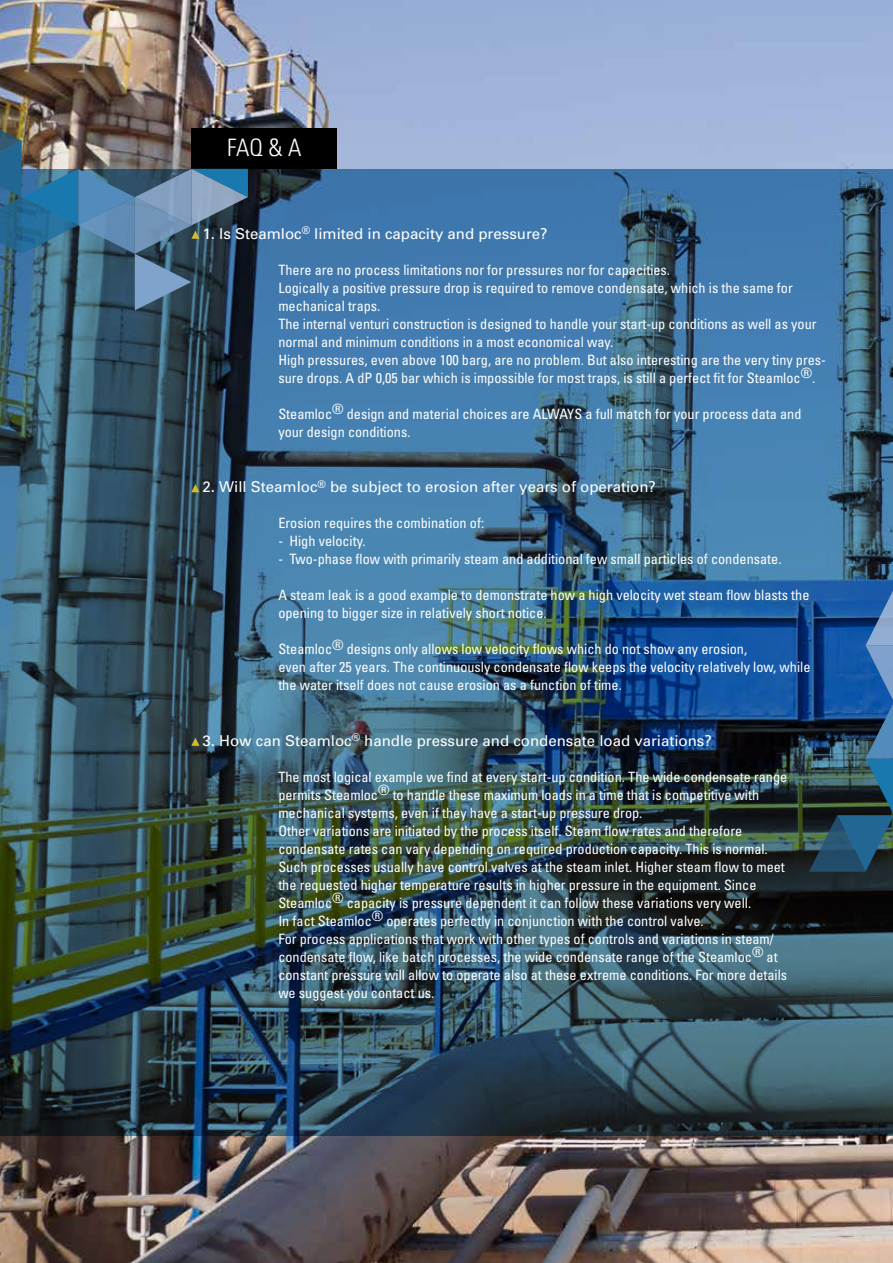
<style>
.page{position:relative;width:893px;height:1263px;background:#fff}
.page>*{position:absolute;margin:0;border:0;box-sizing:border-box;transform-origin:0 0}
.t1{font:300 condensed 24px "Univers";color:#fff}
.t2{font:15px "Univers";color:#fff}
.t3{font:condensed 14.25px/18px "Univers";color:#fff}
</style>
<div class="page">
<img style="left:0;top:0;width:893px;height:1263px">
<img style="left:0;top:169px;width:893px;height:966px">
<img style="left:809px;top:589px;width:84px;height:283px">
<svg style="left:191px;top:484px;width:8px;height:8px"></svg>
<svg style="left:191px;top:738px;width:8px;height:8px"></svg>
<div style="left:191px;top:128px;width:146px;height:41px;background:#000"></div>
<img style="left:0;top:112px;width:248px;height:198px">
<h1 class="t1" style="left:227px;top:133px;width:76px">FAQ &amp; A</h1>
<p class="t2" style="left:202px;top:225px;width:347px">1. Is Steamloc<sup>®</sup> limited in capacity and pressure?</p>
<p class="t3" style="left:278px;top:260px;width:549px">There are no process limitations nor for pressures nor for capacities.<br>Logically a positive pressure drop is required to remove condensate, which is the same for mechanical traps.<br>The internal venturi construction is designed to handle your start-up conditions as well as your normal and minimum conditions in a most economical way.<br>High pressures, even above 100 barg, are no problem. But also interesting are the very tiny pres&shy;sure drops. A dP 0,05 bar which is impossible for most traps, is still a perfect fit for Steamloc®.</p>
<p class="t3" style="left:278px;top:404px;width:525px">Steamloc® design and material choices are ALWAYS a full match for your process data and your design conditions.</p>
<p class="t2" style="left:202px;top:478px;width:455px">2. Will Steamloc<sup>®</sup> be subject to erosion after years of operation?</p>
<p class="t3" style="left:278px;top:514px;width:207px">Erosion requires the combination of:</p>
<p class="t3" style="left:278px;top:532px;width:89px">- High velocity.</p>
<p class="t3" style="left:278px;top:550px;width:505px">- Two-phase flow with primarily steam and additional few small particles of condensate.</p>
<p class="t3" style="left:278px;top:586px;width:533px">A steam leak is a good example to demonstrate how a high velocity wet steam flow blasts the opening to bigger size in relatively short notice.</p>
<p class="t3" style="left:278px;top:640px;width:534px">Steamloc® designs only allows low velocity flows which do not show any erosion,<br>even after 25 years. The continuously condensate flow keeps the velocity relatively low, while the water itself does not cause erosion as a function of time.</p>
<p class="t2" style="left:202px;top:732px;width:511px">3. How can Steamloc<sup>®</sup> handle pressure and condensate load variations?</p>
<p class="t3" style="left:278px;top:767px;width:510px">The most logical example we find at every start-up condition. The wide condensate range permits Steamloc® to handle these maximum loads in a time that is competitive with mechanical systems, even if they have a start-up pressure drop.<br>Other variations are initiated by the process itself. Steam flow rates and therefore condensate rates can vary depending on required production capacity. This is normal.<br>Such processes usually have control valves at the steam inlet. Higher steam flow to meet the requested higher temperature results in higher pressure in the equipment. Since Steamloc® capacity is pressure dependent it can follow these variations very well.<br>In fact Steamloc® operates perfectly in conjunction with the control valve.<br>For process applications that work with other types of controls and variations in steam/ condensate flow, like batch processes, the wide condensate range of the Steamloc® at constant pressure will allow to operate also at these extreme conditions. For more details we suggest you contact us.</p>
</div>
